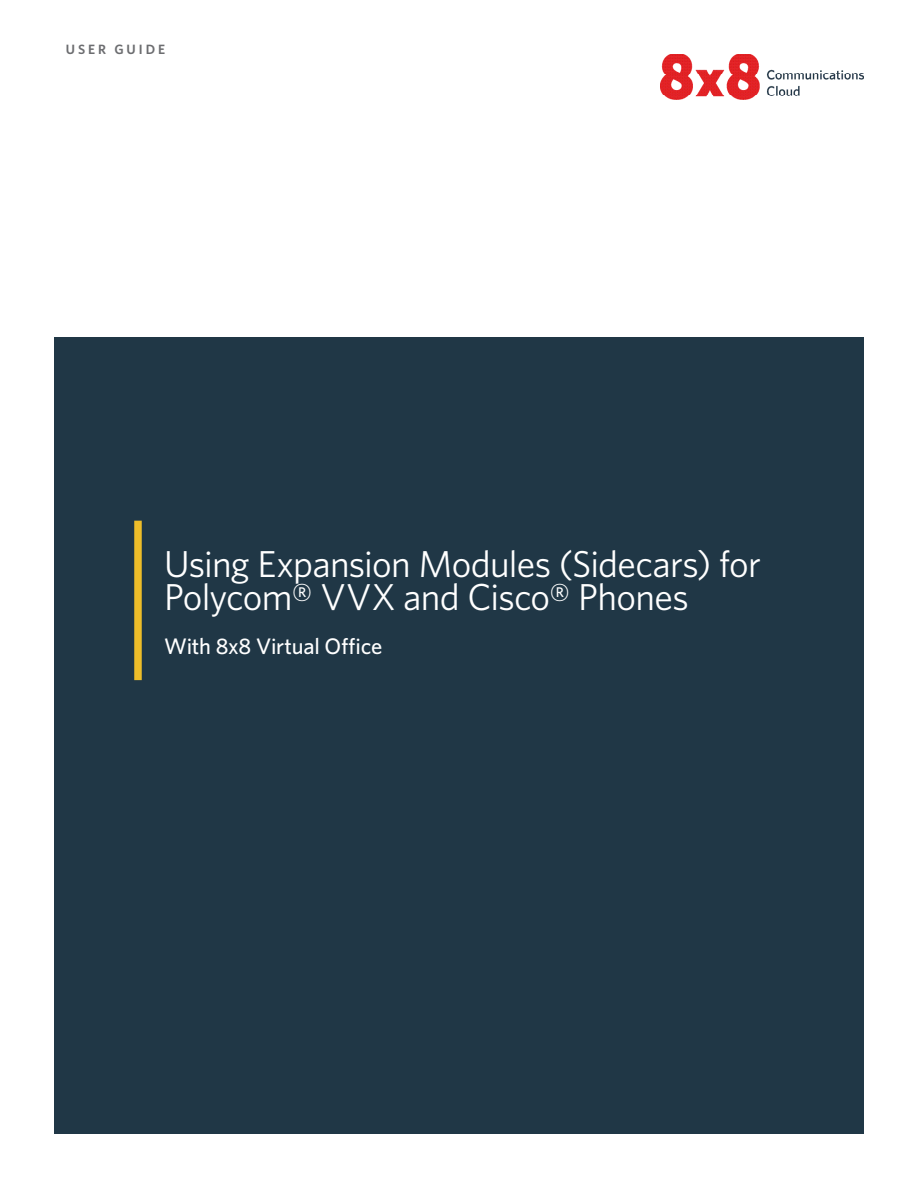
<style>
.page{position:relative;width:918px;height:1188px;background:#fff}
.page>*{position:absolute;margin:0;border:0;box-sizing:border-box;transform-origin:0 0}
.Headline_20_Red_Regu{font:37.5px/33px "Whitney";letter-spacing:-.02em;color:#fff}
.Headline_20_Red_Regu-2{font:500 22.5px "Whitney";letter-spacing:-.01em;color:#fff}
.t1{font:600 13.5px "Whitney";letter-spacing:.215em;color:#6c6d70}
</style>
<div class="page">
<img style="left:660px;top:54px;width:204px;height:46px">
<div style="left:54px;top:337px;width:810px;height:797px;background:#203746"></div>
<div style="left:134px;top:521px;width:8px;height:159px;background:#eebd29"></div>
<p class="t1" style="left:66px;top:40px;width:101px">USER GUIDE</p>
<p class="Headline_20_Red_Regu" style="left:164px;top:547px;width:599px">Using Expansion Modules (Sidecars) for<br>Polycom® VVX and Cisco® Phones</p>
<p class="Headline_20_Red_Regu-2" style="left:164px;top:631px;width:220px">With 8x8 Virtual Office</p>
</div>
